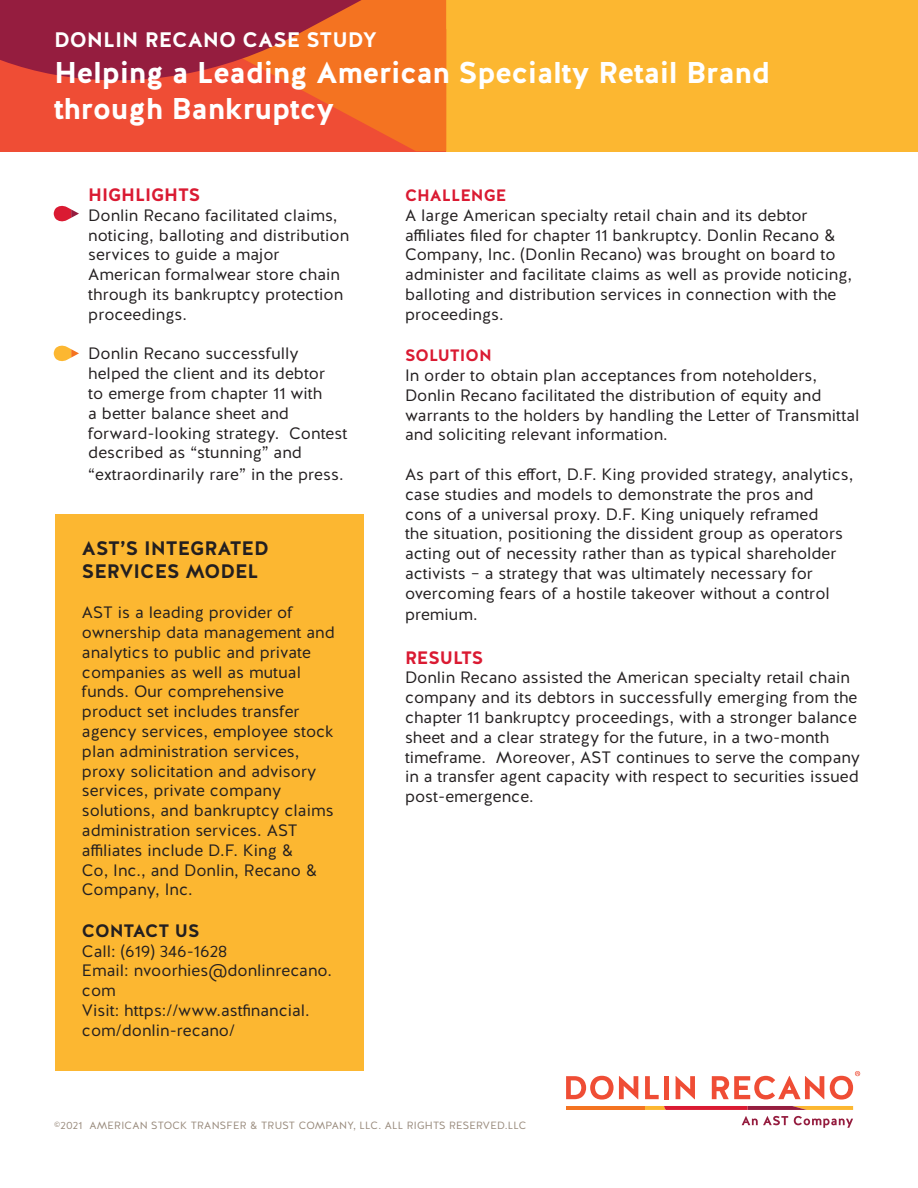
<style>
.page{position:relative;width:918px;height:1188px;background:#fff}
.page>*{position:absolute;margin:0;border:0;box-sizing:border-box;transform-origin:0 0}
.t1{font:700 30px/36px "Halis GR";letter-spacing:-.01em;color:#fff}
.t2{font:700 21px "Halis GR";color:#fff}
.t3{font:700 19.5px/23.4px "Halis GR";color:#231f20}
.t4{font:700 18px "Halis GR";color:#da1a32}
.t5{font:700 18px "Halis GR";letter-spacing:-.01em;color:#231f20}
.t6{font:16.5px/19.8px "Halis GR";color:#231f20}
.t7{font:700 16.5px "Halis GR";color:#da1a32}
.t8{font:10.5px "Halis GR";letter-spacing:.02em;color:#998b7d}
</style>
<div class="page">
<div style="left:0;top:114px;width:165px;height:37px;background:#ef4d35"></div>
<svg style="left:165px;top:114px;width:281px;height:37px;background:#f05530"></svg>
<div style="left:446px;top:0;width:472px;height:151px;background:#fcb731"></div>
<svg style="left:0;top:0;width:446px;height:114px;background:#ca4432"></svg>
<div style="left:55px;top:514px;width:309px;height:557px;background:#fcb731"></div>
<svg style="left:566px;top:1076px;width:72px;height:24px"></svg>
<svg style="left:645px;top:1076px;width:14px;height:23px"></svg>
<div style="left:664px;top:1076px;width:5px;height:23px;background:#ef4d35"></div>
<svg style="left:676px;top:1076px;width:19px;height:23px"></svg>
<svg style="left:712px;top:1076px;width:112px;height:23px"></svg>
<svg style="left:742px;top:1116px;width:46px;height:9px"></svg>
<svg style="left:794px;top:1116px;width:59px;height:12px"></svg>
<hr style="left:566px;top:1106px;width:79px;height:4px;background:#f47321">
<svg style="left:645px;top:1106px;width:208px;height:4px"></svg>
<svg style="left:830px;top:1071px;width:30px;height:29px"></svg>
<svg style="left:54px;top:206px;width:25px;height:15px"></svg>
<svg style="left:54px;top:346px;width:25px;height:15px"></svg>
<p class="t2" style="left:54px;top:26px;width:325px">DONLIN RECANO CASE STUDY</p>
<h1 class="t1" style="left:54px;top:55px;width:718px">Helping a Leading American Specialty Retail Brand through Bankruptcy</h1>
<p class="t4" style="left:88px;top:183px;width:114px">HIGHLIGHTS</p>
<p class="t6" style="left:88px;top:206px;width:262px">Donlin Recano facilitated claims, noticing, balloting and distribution services to guide a major<br>American formalwear store chain through its bankruptcy protection proceedings.</p>
<p class="t6" style="left:88px;top:344px;width:261px">Donlin Recano successfully helped the client and its debtor<br>to emerge from chapter 11 with<br>a better balance sheet and forward-looking strategy. Contest described as “stunning” and</p>
<p class="t6" style="left:88px;top:465px;width:257px">“extraordinarily rare” in the press.</p>
<p class="t3" style="left:82px;top:537px;width:188px">AST’S INTEGRATED<br>SERVICES MODEL</p>
<p class="t6" style="left:82px;top:603px;width:254px">AST is a leading provider of ownership data management and analytics to public and private companies as well as mutual funds. Our comprehensive product set includes transfer agency services, employee stock plan administration services, proxy solicitation and advisory services, private company solutions, and bankruptcy claims administration services. AST affiliates include D.F. King &amp;<br>Co, Inc., and Donlin, Recano &amp;<br>Company, Inc.</p>
<p class="t5" style="left:82px;top:919px;width:119px">CONTACT US</p>
<p class="t6" style="left:82px;top:941px;width:252px">Call: (619) 346-1628<br>Email: nvoorhies@donlinrecano. com<br>Visit: https://www.astfinancial. com/donlin-recano/</p>
<p class="t7" style="left:405px;top:185px;width:103px">CHALLENGE</p>
<p class="t6" style="left:405px;top:206px;width:449px">A large American specialty retail chain and its debtor affiliates filed for chapter 11 bankruptcy. Donlin Recano &amp; Company, Inc. (Donlin Recano) was brought on board to administer and facilitate claims as well as provide noticing, balloting and distribution services in connection with the proceedings.</p>
<p class="t7" style="left:405px;top:345px;width:88px">SOLUTION</p>
<p class="t6" style="left:405px;top:366px;width:456px">In order to obtain plan acceptances from noteholders, Donlin Recano facilitated the distribution of equity and warrants to the holders by handling the Letter of Transmittal and soliciting relevant information.</p>
<p class="t6" style="left:405px;top:465px;width:450px">As part of this effort, D.F. King provided strategy, analytics, case studies and models to demonstrate the pros and cons of a universal proxy. D.F. King uniquely reframed<br>the situation, positioning the dissident group as operators acting out of necessity rather than as typical shareholder activists – a strategy that was ultimately necessary for overcoming fears of a hostile takeover without a control</p>
<p class="t6" style="left:405px;top:605px;width:74px">premium.</p>
<p class="t4" style="left:405px;top:646px;width:80px">RESULTS</p>
<p class="t6" style="left:405px;top:668px;width:457px">Donlin Recano assisted the American specialty retail chain company and its debtors in successfully emerging from the chapter 11 bankruptcy proceedings, with a stronger balance sheet and a clear strategy for the future, in a two-month timeframe. Moreover, AST continues to serve the company in a transfer agent capacity with respect to securities issued post-emergence.</p>
<p class="t8" style="left:54px;top:1119px;width:474px">©2021 AMERICAN STOCK TRANSFER &amp; TRUST COMPANY, LLC. ALL RIGHTS RESERVED.LLC</p>
</div>
